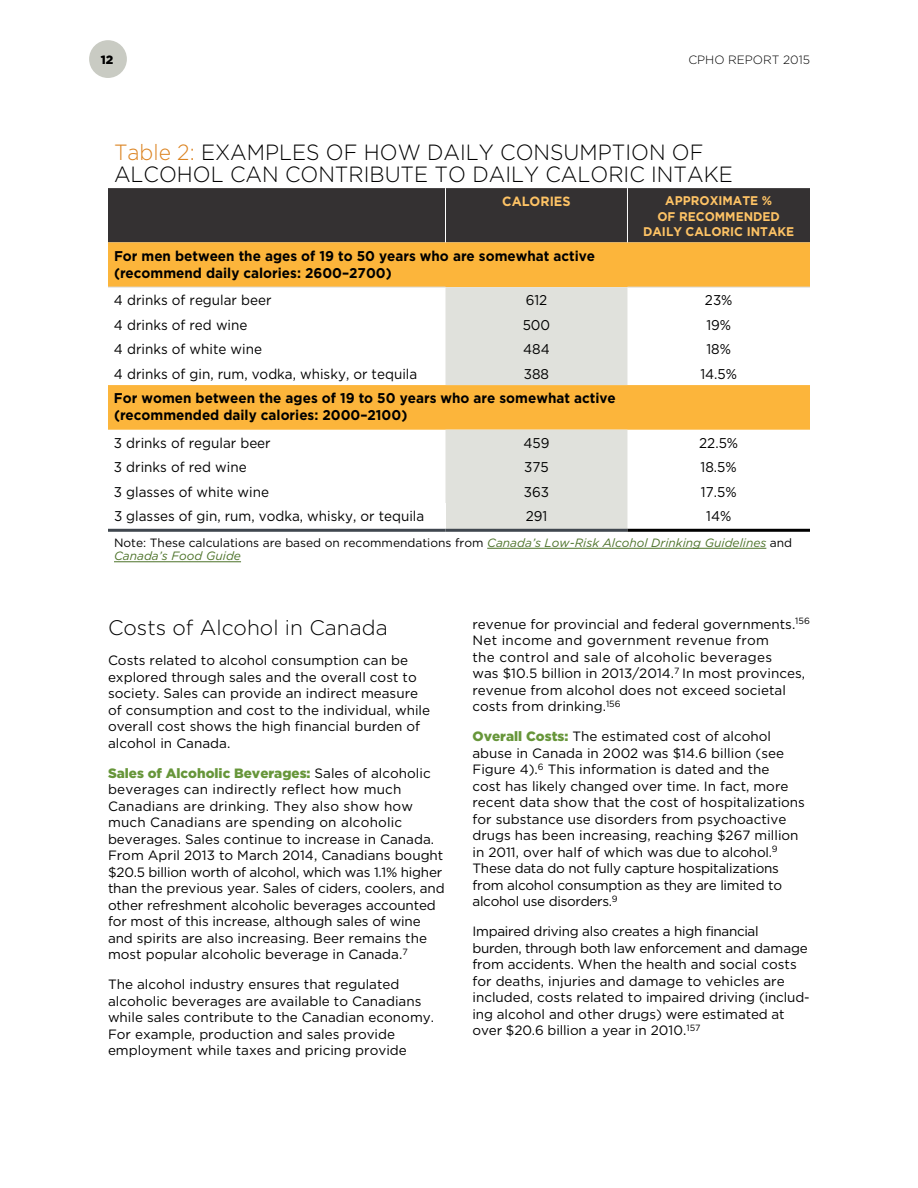
<style>
.page{position:relative;width:918px;height:1188px;background:#fff}
.page>*{position:absolute;margin:0;border:0;box-sizing:border-box;transform-origin:0 0}
.t1{font:300 22.05px/22px "Gotham HTF";color:#000;scale:.95 1}
.t2{font:300 21px "Gotham HTF";color:#000}
.t3{font:14.1px "Gotham HTF";color:#000;scale:.95 1}
.t4{font:700 14.1px/17px "Gotham HTF";color:#000;scale:.95 1}
.t5{font:13.5px/16.5px "Gotham HTF";color:#000}
.t6{font:700 13.35px "Gotham HTF";color:#fec365;scale:.95 1}
.t7{font:700 12.6px/15.1px "Gotham HTF";color:#fec365;text-align:center;scale:.95 1}
.t8{font:italic 12px/13.5px "Gotham HTF";color:#4c7229}
.t9{font:300 12px "Gotham HTF";color:#000}
.t10{font:900 12px "Gotham HTF";color:#000}
.s1{color:#db821f}
.s2{font-style:normal;color:#000}
.s3{font-weight:900;color:#67963a}
</style>
<div class="page">
<div style="left:89px;top:40px;width:38px;height:38px;background:#c9cbc3;border-radius:50%"></div>
<div style="left:108px;top:188px;width:702px;height:54px;background:#343132"></div>
<div style="left:108px;top:242px;width:702px;height:45px;background:#fcb53b"></div>
<svg style="left:108px;top:288px;width:702px;height:274px"></svg>
<svg style="left:446px;top:287px;width:181px;height:242px;background:#e5d8be"></svg>
<div style="left:108px;top:503px;width:338px;height:27px;background:#fff"></div>
<hr style="left:445px;top:188px;width:1px;height:54px;background:#fff">
<hr style="left:627px;top:188px;width:1px;height:54px;background:#fff">
<hr style="left:108px;top:287px;width:338px;height:1px;background:#dcddde">
<hr style="left:627px;top:287px;width:183px;height:1px;background:#dcddde">
<hr style="left:108px;top:529px;width:338px;height:3px;background:#40474f">
<hr style="left:446px;top:529px;width:181px;height:3px;background:#40474f">
<hr style="left:627px;top:529px;width:183px;height:3px;background:#000">
<hr style="left:487px;top:548px;width:279px;height:1px;background:#4c7229">
<hr style="left:114px;top:562px;width:127px;height:1px;background:#4c7229">
<p class="t10" style="left:101px;top:53px;width:14px">12</p>
<p class="t9" style="left:688px;top:53px;width:123px">CPHO REPORT 2015</p>
<h1 class="t1" style="left:114px;top:141px;width:653px"><span class="s1">Table 2:</span> EXAMPLES OF HOW DAILY CONSUMPTION OF<br>ALCOHOL CAN CONTRIBUTE TO DAILY CALORIC INTAKE</h1>
<p class="t6" style="left:502px;top:194px;width:74px">CALORIES</p>
<p class="t7" style="left:643px;top:193px;width:161px">APPROXIMATE %<br>OF RECOMMENDED<br>DAILY CALORIC INTAKE</p>
<p class="t4" style="left:114px;top:247px;width:508px">For men between the ages of 19 to 50 years who are somewhat active (recommend daily calories: 2600–2700)</p>
<p class="t3" style="left:114px;top:293px;width:167px">4 drinks of regular beer</p>
<p class="t3" style="left:526px;top:293px;width:24px">612</p>
<p class="t3" style="left:705px;top:293px;width:31px">23%</p>
<p class="t3" style="left:114px;top:317px;width:142px">4 drinks of red wine</p>
<p class="t3" style="left:523px;top:317px;width:31px">500</p>
<p class="t3" style="left:706px;top:317px;width:28px">19%</p>
<p class="t3" style="left:114px;top:342px;width:157px">4 drinks of white wine</p>
<p class="t3" style="left:523px;top:342px;width:30px">484</p>
<p class="t3" style="left:706px;top:342px;width:27px">18%</p>
<p class="t3" style="left:114px;top:366px;width:321px">4 drinks of gin, rum, vodka, whisky, or tequila</p>
<p class="t3" style="left:524px;top:366px;width:28px">388</p>
<p class="t3" style="left:700px;top:366px;width:40px">14.5%</p>
<p class="t4" style="left:114px;top:389px;width:530px">For women between the ages of 19 to 50 years who are somewhat active (recommended daily calories: 2000–2100)</p>
<p class="t3" style="left:114px;top:435px;width:167px">3 drinks of regular beer</p>
<p class="t3" style="left:523px;top:435px;width:29px">459</p>
<p class="t3" style="left:699px;top:435px;width:43px">22.5%</p>
<p class="t3" style="left:114px;top:460px;width:141px">3 drinks of red wine</p>
<p class="t3" style="left:524px;top:460px;width:27px">375</p>
<p class="t3" style="left:701px;top:460px;width:40px">18.5%</p>
<p class="t3" style="left:114px;top:484px;width:165px">3 glasses of white wine</p>
<p class="t3" style="left:524px;top:484px;width:28px">363</p>
<p class="t3" style="left:701px;top:484px;width:39px">17.5%</p>
<p class="t3" style="left:114px;top:509px;width:328px">3 glasses of gin, rum, vodka, whisky, or tequila</p>
<p class="t3" style="left:526px;top:509px;width:24px">291</p>
<p class="t3" style="left:706px;top:509px;width:28px">14%</p>
<p class="t8" style="left:114px;top:536px;width:680px"><span class="s2">Note: These calculations are based on recommendations from</span> Canada’s Low-Risk Alcohol Drinking Guidelines <span class="s2">and<br></span>Canada’s Food Guide</p>
<h2 class="t2" style="left:108px;top:616px;width:281px">Costs of Alcohol in Canada</h2>
<p class="t5" style="left:108px;top:652px;width:324px">Costs related to alcohol consumption can be explored through sales and the overall cost to society. Sales can provide an indirect measure of consumption and cost to the individual, while overall cost shows the high financial burden of alcohol in Canada.</p>
<p class="t5" style="left:108px;top:764px;width:338px"><span class="s3">Sales of Alcoholic Beverages:</span> Sales of alcoholic beverages can indirectly reflect how much Canadians are drinking. They also show how much Canadians are spending on alcoholic beverages. Sales continue to increase in Canada.<br>From April 2013 to March 2014, Canadians bought $20.5 billion worth of alcohol, which was 1.1% higher than the previous year. Sales of ciders, coolers, and other refreshment alcoholic beverages accounted for most of this increase, although sales of wine and spirits are also increasing. Beer remains the most popular alcoholic beverage in Canada.<sup>7</sup></p>
<p class="t5" style="left:108px;top:976px;width:328px">The alcohol industry ensures that regulated alcoholic beverages are available to Canadians while sales contribute to the Canadian economy.<br>For example, production and sales provide employment while taxes and pricing provide</p>
<p class="t5" style="left:472px;top:616px;width:339px">revenue for provincial and federal governments.<sup>156<br></sup>Net income and government revenue from<br>the control and sale of alcoholic beverages<br>was $10.5 billion in 2013/2014.<sup>7</sup> In most provinces, revenue from alcohol does not exceed societal costs from drinking.<sup>156</sup></p>
<p class="t5" style="left:472px;top:728px;width:334px"><span class="s3">Overall Costs:</span> The estimated cost of alcohol abuse in Canada in 2002 was $14.6 billion (see Figure 4).<sup>6</sup> This information is dated and the<br>cost has likely changed over time. In fact, more recent data show that the cost of hospitalizations for substance use disorders from psychoactive drugs has been increasing, reaching $267 million in 2011, over half of which was due to alcohol.<sup>9<br></sup>These data do not fully capture hospitalizations from alcohol consumption as they are limited to alcohol use disorders.<sup>9</sup></p>
<p class="t5" style="left:472px;top:923px;width:339px">Impaired driving also creates a high financial burden, through both law enforcement and damage from accidents. When the health and social costs for deaths, injuries and damage to vehicles are included, costs related to impaired driving (includ&shy;ing alcohol and other drugs) were estimated at over $20.6 billion a year in 2010.<sup>157</sup></p>
</div>
